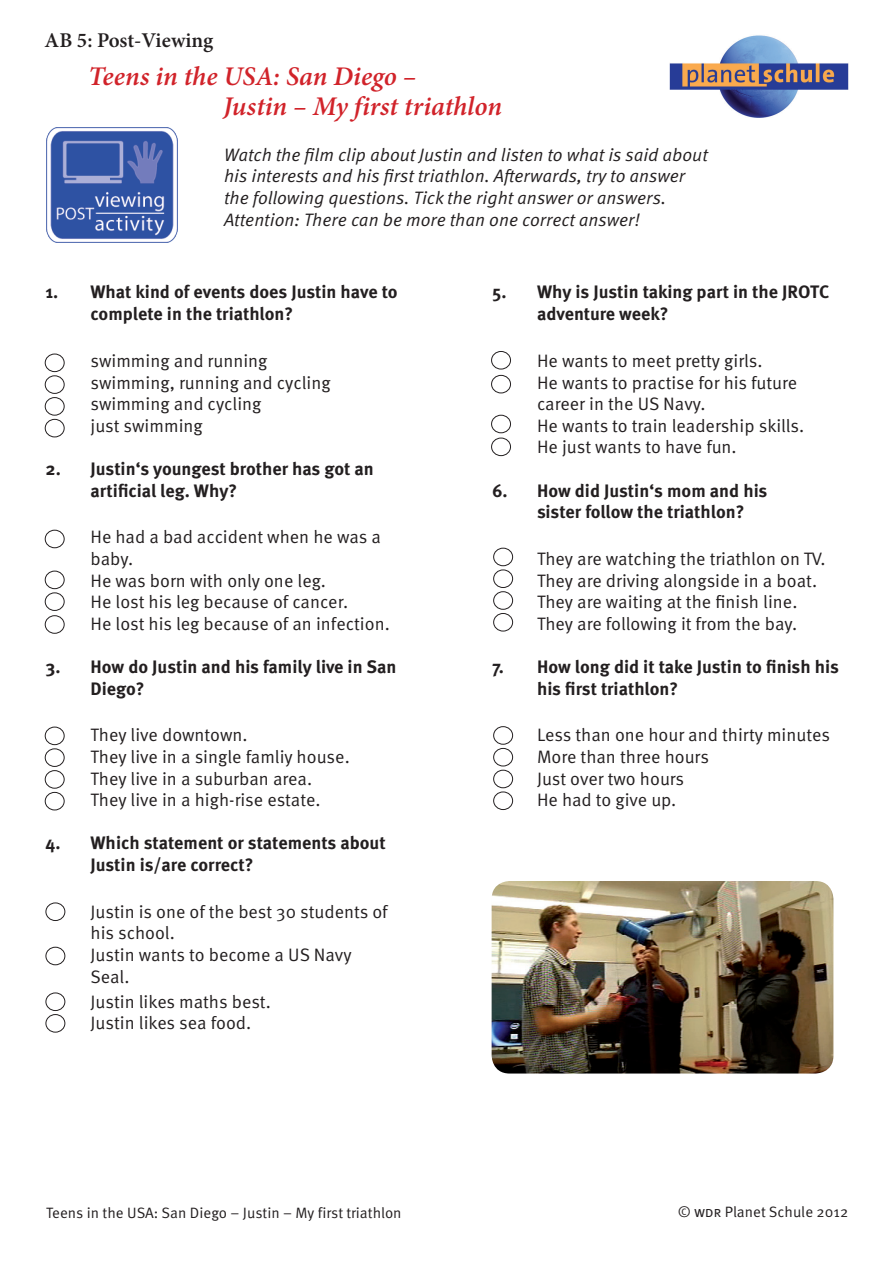
<style>
.page{position:relative;width:893px;height:1263px;background:#fff}
.page>*{position:absolute;margin:0;border:0;box-sizing:border-box;transform-origin:0 0}
.t1{font:italic 600 27px/30px "Minion Pro";color:#d1232a}
.t2{font:600 21px "Minion Pro";color:#231f20}
.t3{font:18px/21.6px "Meta OT Norm";color:#231f20}
.t4{font:700 18px/21.6px "Meta OT";color:#231f20}
.t5{font:18px/21.6px "Meta OT Norm Ita";color:#231f20}
.t6{font:15px "Meta OT Norm";color:#231f20}
</style>
<div class="page">
<img style="left:670px;top:35px;width:178px;height:83px">
<img style="left:47px;top:127px;width:131px;height:116px">
<div style="left:45px;top:902px;width:20px;height:19px;border:1px solid #231f20;border-radius:50%"></div>
<div style="left:45px;top:947px;width:20px;height:18px;border:1px solid #231f20;border-radius:50%"></div>
<div style="left:45px;top:992px;width:20px;height:19px;border:1px solid #231f20;border-radius:50%"></div>
<div style="left:45px;top:1014px;width:20px;height:18px;border:1px solid #231f20;border-radius:50%"></div>
<img style="left:492px;top:881px;width:341px;height:192px">
<div style="left:45px;top:354px;width:20px;height:18px;border:1px solid #231f20;border-radius:50%"></div>
<div style="left:45px;top:375px;width:20px;height:19px;border:1px solid #231f20;border-radius:50%"></div>
<div style="left:45px;top:397px;width:20px;height:19px;border:1px solid #231f20;border-radius:50%"></div>
<div style="left:45px;top:419px;width:20px;height:18px;border:1px solid #231f20;border-radius:50%"></div>
<div style="left:45px;top:727px;width:20px;height:18px;border:1px solid #231f20;border-radius:50%"></div>
<div style="left:45px;top:748px;width:20px;height:19px;border:1px solid #231f20;border-radius:50%"></div>
<div style="left:45px;top:770px;width:20px;height:19px;border:1px solid #231f20;border-radius:50%"></div>
<div style="left:45px;top:792px;width:20px;height:18px;border:1px solid #231f20;border-radius:50%"></div>
<div style="left:45px;top:530px;width:20px;height:18px;border:1px solid #231f20;border-radius:50%"></div>
<div style="left:45px;top:571px;width:20px;height:18px;border:1px solid #231f20;border-radius:50%"></div>
<div style="left:45px;top:592px;width:20px;height:19px;border:1px solid #231f20;border-radius:50%"></div>
<div style="left:45px;top:615px;width:20px;height:19px;border:1px solid #231f20;border-radius:50%"></div>
<div style="left:491px;top:351px;width:20px;height:18px;border:1px solid #231f20;border-radius:50%"></div>
<div style="left:491px;top:375px;width:20px;height:18px;border:1px solid #231f20;border-radius:50%"></div>
<div style="left:491px;top:415px;width:20px;height:18px;border:1px solid #231f20;border-radius:50%"></div>
<div style="left:491px;top:438px;width:20px;height:18px;border:1px solid #231f20;border-radius:50%"></div>
<div style="left:493px;top:548px;width:20px;height:18px;border:1px solid #231f20;border-radius:50%"></div>
<div style="left:493px;top:569px;width:20px;height:19px;border:1px solid #231f20;border-radius:50%"></div>
<div style="left:493px;top:591px;width:20px;height:19px;border:1px solid #231f20;border-radius:50%"></div>
<div style="left:493px;top:613px;width:20px;height:18px;border:1px solid #231f20;border-radius:50%"></div>
<div style="left:493px;top:726px;width:20px;height:19px;border:1px solid #231f20;border-radius:50%"></div>
<div style="left:493px;top:748px;width:20px;height:18px;border:1px solid #231f20;border-radius:50%"></div>
<div style="left:493px;top:770px;width:20px;height:18px;border:1px solid #231f20;border-radius:50%"></div>
<div style="left:493px;top:791px;width:20px;height:19px;border:1px solid #231f20;border-radius:50%"></div>
<p class="t2" style="left:45px;top:26px;width:170px">AB 5: Post-Viewing</p>
<h1 class="t1" style="left:223px;top:61px;width:280px;text-indent:-135px">Teens in the USA: San Diego –<br>Justin – My first triathlon</h1>
<p class="t5" style="left:224px;top:144px;width:485px">Watch the film clip about Justin and listen to what is said about his interests and his first triathlon. Afterwards, try to answer the following questions. Tick the right answer or answers.<br>Attention: There can be more than one correct answer!</p>
<p class="t4" style="left:90px;top:282px;width:309px;text-indent:-45px">1. What kind of events does Justin have to complete in the triathlon?</p>
<p class="t3" style="left:90px;top:350px;width:242px">swimming and running swimming, running and cycling swimming and cycling<br>just swimming</p>
<p class="t4" style="left:90px;top:458px;width:285px;text-indent:-45px">2. Justin‘s youngest brother has got an artificial leg. Why?</p>
<p class="t3" style="left:90px;top:527px;width:301px">He had a bad accident when he was a baby.<br>He was born with only one leg.<br>He lost his leg because of cancer.<br>He lost his leg because of an infection.</p>
<p class="t4" style="left:90px;top:656px;width:307px;text-indent:-45px">3. How do Justin and his family live in San<br>Diego?</p>
<p class="t3" style="left:90px;top:725px;width:261px">They live downtown.<br>They live in a single famliy house.<br>They live in a suburban area.<br>They live in a high-rise estate.</p>
<p class="t4" style="left:90px;top:833px;width:297px;text-indent:-45px">4. Which statement or statements about<br>Justin is/are correct?</p>
<p class="t3" style="left:90px;top:901px;width:299px">Justin is one of the best 30 students of his school.<br>Justin wants to become a US Navy<br>Seal.</p>
<p class="t3" style="left:90px;top:991px;width:182px">Justin likes maths best.<br>Justin likes sea food.</p>
<p class="t4" style="left:537px;top:282px;width:294px;text-indent:-45px">5. Why is Justin taking part in the JROTC adventure week?</p>
<p class="t3" style="left:537px;top:350px;width:269px">He wants to meet pretty girls.<br>He wants to practise for his future career in the US Navy.<br>He wants to train leadership skills.<br>He just wants to have fun.</p>
<p class="t4" style="left:537px;top:480px;width:232px;text-indent:-45px">6. How did Justin‘s mom and his sister follow the triathlon?</p>
<p class="t3" style="left:537px;top:548px;width:290px">They are watching the triathlon on TV.<br>They are driving alongside in a boat.<br>They are waiting at the finish line.<br>They are following it from the bay.</p>
<p class="t4" style="left:537px;top:656px;width:303px;text-indent:-45px">7. How long did it take Justin to finish his his first triathlon?</p>
<p class="t3" style="left:537px;top:725px;width:295px">Less than one hour and thirty minutes<br>More than three hours<br>Just over two hours<br>He had to give up.</p>
<p class="t6" style="left:46px;top:1203px;width:357px">Teens in the USA: San Diego – Justin – My first triathlon</p>
<p class="t6" style="left:678px;top:1203px;width:172px">© wdr Planet Schule 2012</p>
</div>
